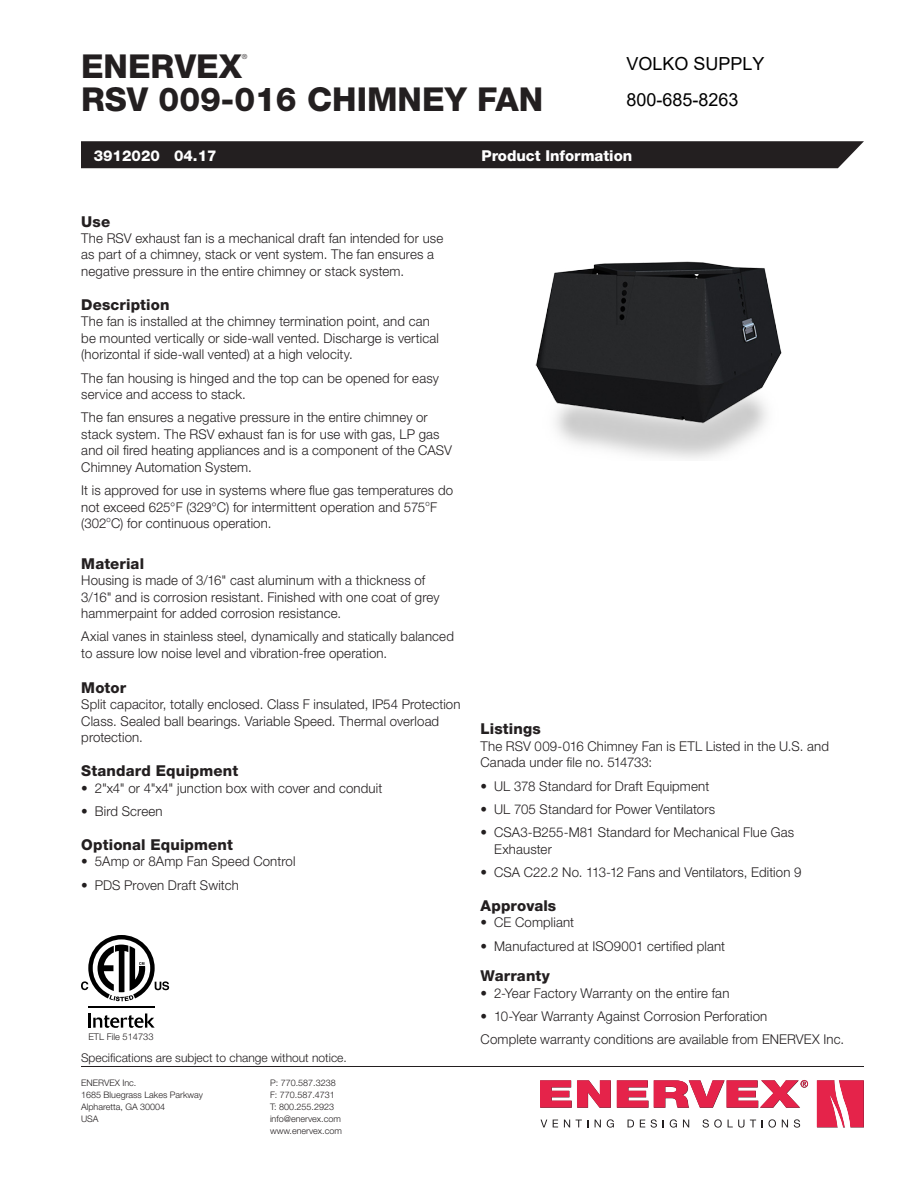
<style>
.page{position:relative;width:918px;height:1188px;background:#fff}
.page>*{position:absolute;margin:0;border:0;box-sizing:border-box;transform-origin:0 0}
.t1{font:800 33px "Helvetica Neue LT Std";color:#231f20}
.t2{font:18px/36px "Arial";color:#000}
.Heading-body-text-ps{font:800 15px "Helvetica Neue LT Std";letter-spacing:.01em;color:#231f20}
.t3{font:800 15px "Helvetica Neue LT Std";color:#fff}
.Body_text-above-head{font:800 15px "Helvetica Neue LT Std";letter-spacing:.01em;color:#231f20}
.Heading-body-text-fi{font:800 15px "Helvetica Neue LT Std";color:#231f20}
.Body_text-same-parag{font:300 13.5px/16.5px "Helvetica Neue LT Std";letter-spacing:.01em;color:#231f20}
.Body_text-above-head-2{font:300 13.5px/16.5px "Helvetica Neue LT Std";letter-spacing:.01em;color:#231f20}
.Body_Text{font:300 12px "Helvetica Neue LT Std";color:#231f20}
.t4{font:300 9.3px "Helvetica Neue LT Std";color:#231f20}
.t5{font:300 9px/12px "Helvetica Neue LT Std";color:#231f20}
.t6{font:300 7.05px "Helvetica Neue LT Std";color:#231f20}
</style>
<div class="page">
<hr style="left:81px;top:1066px;width:783px;height:1px;background:#231f20">
<svg style="left:540px;top:1080px;width:71px;height:28px"></svg>
<svg style="left:817px;top:1080px;width:47px;height:47px;background:#e74969"></svg>
<svg style="left:617px;top:1080px;width:191px;height:28px"></svg>
<svg style="left:541px;top:1120px;width:6px;height:7px"></svg>
<svg style="left:553px;top:1120px;width:5px;height:7px"></svg>
<svg style="left:564px;top:1120px;width:6px;height:7px"></svg>
<svg style="left:576px;top:1120px;width:12px;height:7px"></svg>
<svg style="left:595px;top:1120px;width:6px;height:7px"></svg>
<svg style="left:607px;top:1119px;width:7px;height:9px"></svg>
<svg style="left:628px;top:1120px;width:6px;height:7px"></svg>
<svg style="left:640px;top:1120px;width:5px;height:7px"></svg>
<svg style="left:651px;top:1119px;width:6px;height:9px"></svg>
<svg style="left:670px;top:1119px;width:7px;height:9px"></svg>
<svg style="left:683px;top:1120px;width:6px;height:7px"></svg>
<svg style="left:703px;top:1119px;width:19px;height:9px"></svg>
<svg style="left:728px;top:1120px;width:16px;height:8px"></svg>
<svg style="left:750px;top:1120px;width:6px;height:7px"></svg>
<svg style="left:762px;top:1119px;width:14px;height:9px"></svg>
<svg style="left:782px;top:1120px;width:6px;height:7px"></svg>
<svg style="left:794px;top:1119px;width:6px;height:9px"></svg>
<div style="left:81px;top:141px;width:783px;height:27px;background:#231f20"></div>
<img style="left:535px;top:261px;width:247px;height:198px">
<hr style="left:88px;top:1013px;width:3px;height:15px;background:#000">
<svg style="left:93px;top:1013px;width:62px;height:15px"></svg>
<hr style="left:88px;top:1006px;width:67px;height:2px;background:#000">
<svg style="left:81px;top:935px;width:88px;height:66px"></svg>
<h1 class="t1" style="left:81px;top:47px;width:162px">ENERVEX</h1>
<p class="t6" style="left:242px;top:52px;width:7px">®</p>
<h1 class="t1" style="left:81px;top:80px;width:464px">RSV 009-016 CHIMNEY FAN</h1>
<h2 class="t2" style="left:627px;top:45px;width:140px">VOLKO SUPPLY<br>800-685-8263</h2>
<p class="t3" style="left:94px;top:147px;width:124px">3912020 04.17</p>
<p class="t3" style="left:482px;top:147px;width:152px">Product Information</p>
<p class="Heading-body-text-fi" style="left:81px;top:212px;width:30px">Use</p>
<p class="Body_text-above-head-2" style="left:81px;top:230px;width:363px">The RSV exhaust fan is a mechanical draft fan intended for use as part of a chimney, stack or vent system. The fan ensures a negative pressure in the entire chimney or stack system.</p>
<p class="Heading-body-text-ps" style="left:81px;top:296px;width:90px">Description</p>
<p class="Body_text-same-parag" style="left:81px;top:313px;width:359px">The fan is installed at the chimney termination point, and can be mounted vertically or side-wall vented. Discharge is vertical (horizontal if side-wall vented) at a high velocity.</p>
<p class="Body_text-same-parag" style="left:81px;top:369px;width:359px">The fan housing is hinged and the top can be opened for easy service and access to stack.</p>
<p class="Body_text-same-parag" style="left:81px;top:409px;width:372px">The fan ensures a negative pressure in the entire chimney or stack system. The RSV exhaust fan is for use with gas, LP gas and oil fired heating appliances and is a component of the CASV Chimney Automation System.</p>
<p class="Body_text-above-head-2" style="left:81px;top:482px;width:373px">It is approved for use in systems where flue gas temperatures do not exceed 625°F (329°C) for intermittent operation and 575<sup>o</sup>F (302<sup>o</sup>C) for continuous operation.</p>
<p class="Body_text-above-head" style="left:81px;top:554px;width:64px">Material</p>
<p class="Body_text-same-parag" style="left:81px;top:572px;width:360px">Housing is made of 3/16" cast aluminum with a thickness of<br>3/16" and is corrosion resistant. Finished with one coat of grey hammerpaint for added corrosion resistance.</p>
<p class="Body_text-above-head-2" style="left:81px;top:628px;width:374px">Axial vanes in stainless steel, dynamically and statically balanced to assure low noise level and vibration-free operation.</p>
<p class="Heading-body-text-ps" style="left:81px;top:678px;width:46px">Motor</p>
<p class="Body_text-above-head-2" style="left:81px;top:696px;width:381px">Split capacitor, totally enclosed. Class F insulated, IP54 Protection<br>Class. Sealed ball bearings. Variable Speed. Thermal overload protection.</p>
<p class="Heading-body-text-ps" style="left:81px;top:762px;width:158px">Standard Equipment</p>
<p class="Body_text-same-parag" style="left:81px;top:779px;width:302px">• 2"x4" or 4"x4" junction box with cover and conduit</p>
<p class="Body_text-same-parag" style="left:81px;top:803px;width:83px">• Bird Screen</p>
<p class="Heading-body-text-ps" style="left:81px;top:836px;width:153px">Optional Equipment</p>
<p class="Body_text-same-parag" style="left:81px;top:853px;width:216px">• 5Amp or 8Amp Fan Speed Control</p>
<p class="Body_text-same-parag" style="left:81px;top:876px;width:159px">• PDS Proven Draft Switch</p>
<p class="t4" style="left:88px;top:1031px;width:67px">ETL File 514733</p>
<p class="Body_Text" style="left:81px;top:1050px;width:267px">Specifications are subject to change without notice.</p>
<p class="t5" style="left:81px;top:1077px;width:124px">ENERVEX Inc.<br>1685 Bluegrass Lakes Parkway<br>Alpharetta, GA 30004<br>USA</p>
<p class="t5" style="left:270px;top:1077px;width:73px">P: 770.587.3238<br>F: 770.587.4731<br>T: 800.255.2923 info@enervex.com www.enervex.com</p>
<p class="Heading-body-text-ps" style="left:481px;top:720px;width:62px">Listings</p>
<p class="Body_text-same-parag" style="left:481px;top:737px;width:350px">The RSV 009-016 Chimney Fan is ETL Listed in the U.S. and<br>Canada under file no. 514733:</p>
<p class="Body_text-same-parag" style="left:481px;top:777px;width:230px">• UL 378 Standard for Draft Equipment</p>
<p class="Body_text-same-parag" style="left:481px;top:800px;width:236px">• UL 705 Standard for Power Ventilators</p>
<p class="Body_text-same-parag" style="left:494px;top:824px;width:302px;text-indent:-13px">• CSA3-B255-M81 Standard for Mechanical Flue Gas<br>Exhauster</p>
<p class="Body_text-same-parag" style="left:481px;top:863px;width:322px">• CSA C22.2 No. 113-12 Fans and Ventilators, Edition 9</p>
<p class="Heading-body-text-ps" style="left:481px;top:897px;width:77px">Approvals</p>
<p class="Body_text-same-parag" style="left:481px;top:914px;width:95px">• CE Compliant</p>
<p class="Body_text-same-parag" style="left:481px;top:937px;width:246px">• Manufactured at ISO9001 certified plant</p>
<p class="Heading-body-text-ps" style="left:481px;top:967px;width:71px">Warranty</p>
<p class="Body_text-same-parag" style="left:481px;top:984px;width:250px">• 2-Year Factory Warranty on the entire fan</p>
<p class="Body_text-same-parag" style="left:481px;top:1008px;width:288px">• 10-Year Warranty Against Corrosion Perforation</p>
<p class="Body_text-same-parag" style="left:481px;top:1031px;width:365px">Complete warranty conditions are available from ENERVEX Inc.</p>
</div>
